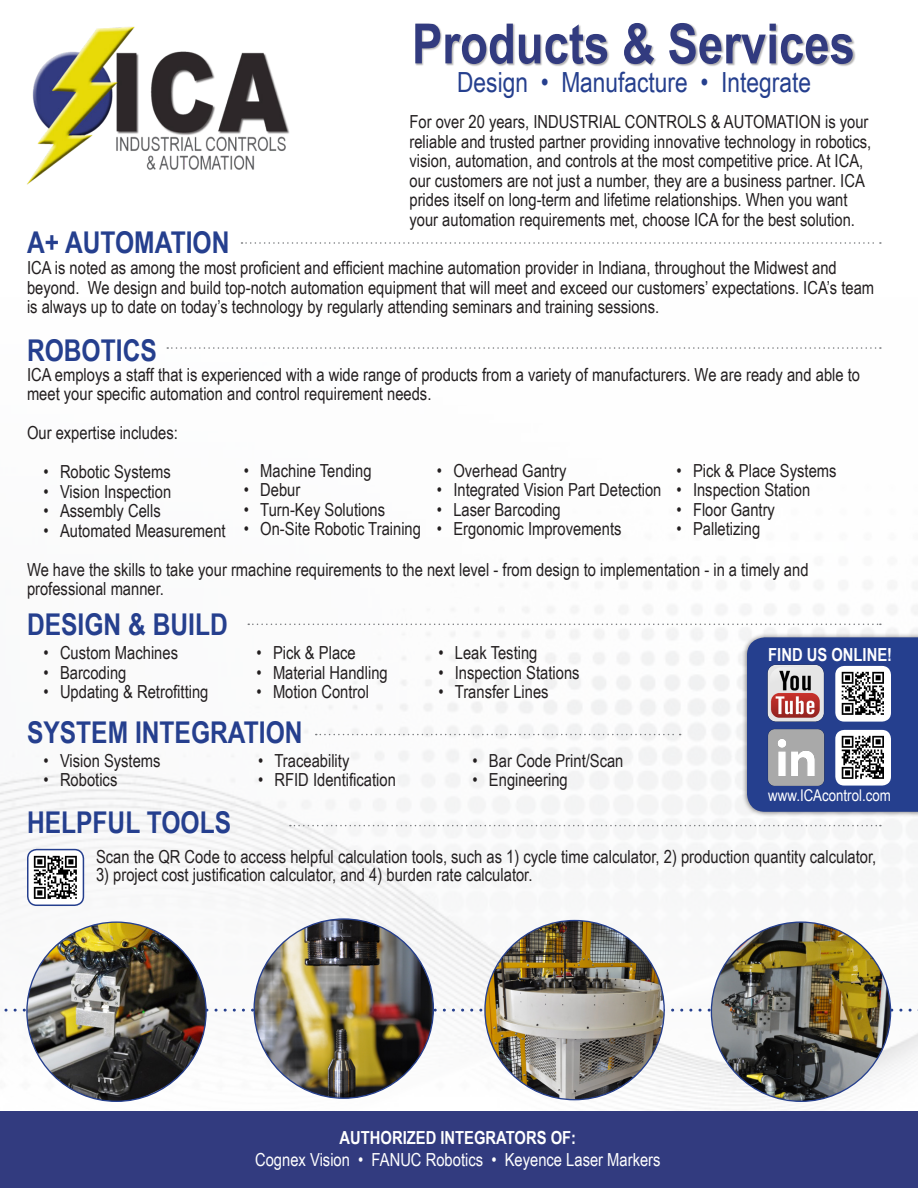
<style>
.page{position:relative;width:918px;height:1188px;background:#fff}
.page>*{position:absolute;margin:0;border:0;box-sizing:border-box;transform-origin:0 0}
.t1{font:700 55.5px "Arial Narrow";color:#323b7f}
.t2{font:700 30px "Arial Narrow";color:#253f8e}
.t3{font:27.75px "Arial Narrow";color:#253f8e}
.t4{font:18px/19.5px "Arial Narrow";color:#231f20}
.t5{font:18px "Arial Narrow";color:#fff}
.t6{font:700 18px "Arial Narrow";color:#fff}
.t7{font:16.2px "Arial Narrow";color:#fff}
</style>
<div class="page">
<img style="left:0;top:347px;width:918px;height:765px">
<img style="left:27px;top:26px;width:263px;height:159px">
<div style="left:415px;top:23px;width:441px;height:43px;background:#231f20;opacity:.35"></div>
<div style="left:0;top:1112px;width:918px;height:76px;background:#323b7f"></div>
<svg style="left:242px;top:242px;width:639px;height:2px"></svg>
<svg style="left:167px;top:347px;width:714px;height:2px"></svg>
<svg style="left:248px;top:624px;width:633px;height:1px"></svg>
<svg style="left:316px;top:734px;width:365px;height:1px"></svg>
<svg style="left:290px;top:825px;width:591px;height:1px"></svg>
<svg style="left:0;top:1009px;width:918px;height:3px"></svg>
<img style="left:27px;top:922px;width:179px;height:179px;border-radius:90px">
<img style="left:254px;top:919px;width:179px;height:179px;border-radius:90px">
<img style="left:485px;top:921px;width:179px;height:179px;border-radius:90px">
<img style="left:711px;top:922px;width:180px;height:179px;border-radius:90px">
<div style="left:742px;top:632px;width:176px;height:185px;background:#231f20;opacity:.55"></div>
<div style="left:747px;top:637px;width:171px;height:175px;background:#253f8e"></div>
<img style="left:835px;top:666px;width:56px;height:56px">
<img style="left:765px;top:663px;width:61px;height:60px">
<img style="left:835px;top:730px;width:56px;height:56px">
<img style="left:762px;top:723px;width:67px;height:63px">
<img style="left:28px;top:850px;width:55px;height:55px">
<div style="left:27px;top:849px;width:57px;height:57px;border:2px solid #253f8e;border-radius:9px"></div>
<p class="t1" style="left:412px;top:2px;width:444px">Products &amp; Services</p>
<p class="t3" style="left:457px;top:62px;width:355px">Design • Manufacture • Integrate</p>
<p class="t4" style="left:410px;top:111px;width:463px">For over 20 years, INDUSTRIAL CONTROLS &amp; AUTOMATION is your reliable and trusted partner providing innovative technology in robotics, vision, automation, and controls at the most competitive price. At ICA, our customers are not just a number, they are a business partner. ICA prides itself on long-term and lifetime relationships. When you want your automation requirements met, choose ICA for the best solution.</p>
<p class="t2" style="left:27px;top:220px;width:204px">A+ AUTOMATION</p>
<p class="t4" style="left:27px;top:258px;width:849px">ICA is noted as among the most proficient and efficient machine automation provider in Indiana, throughout the Midwest and beyond. We design and build top-notch automation equipment that will meet and exceed our customers’ expectations. ICA’s team is always up to date on today’s technology by regularly attending seminars and training sessions.</p>
<p class="t2" style="left:27px;top:328px;width:131px">ROBOTICS</p>
<p class="t4" style="left:27px;top:364px;width:835px">ICA employs a staff that is experienced with a wide range of products from a variety of manufacturers. We are ready and able to meet your specific automation and control requirement needs.</p>
<p class="t4" style="left:27px;top:422px;width:152px">Our expertise includes:</p>
<p class="t4" style="left:44px;top:461px;width:129px">• Robotic Systems</p>
<p class="t4" style="left:44px;top:481px;width:129px">• Vision Inspection</p>
<p class="t4" style="left:44px;top:500px;width:119px">• Assembly Cells</p>
<p class="t4" style="left:44px;top:520px;width:184px">• Automated Measurement</p>
<p class="t4" style="left:27px;top:559px;width:783px">We have the skills to take your rmachine requirements to the next level - from design to implementation - in a timely and professional manner.</p>
<p class="t4" style="left:437px;top:460px;width:131px">• Overhead Gantry</p>
<p class="t4" style="left:437px;top:479px;width:226px">• Integrated Vision Part Detection</p>
<p class="t4" style="left:437px;top:499px;width:125px">• Laser Barcoding</p>
<p class="t4" style="left:437px;top:518px;width:186px">• Ergonomic Improvements</p>
<p class="t4" style="left:677px;top:460px;width:162px">• Pick &amp; Place Systems</p>
<p class="t4" style="left:677px;top:479px;width:135px">• Inspection Station</p>
<p class="t4" style="left:677px;top:499px;width:100px">• Floor Gantry</p>
<p class="t4" style="left:677px;top:518px;width:85px">• Palletizing</p>
<p class="t4" style="left:244px;top:460px;width:129px">• Machine Tending</p>
<p class="t4" style="left:244px;top:479px;width:58px">• Debur</p>
<p class="t4" style="left:244px;top:499px;width:143px">• Turn-Key Solutions</p>
<p class="t4" style="left:244px;top:518px;width:179px">• On-Site Robotic Training</p>
<p class="t2" style="left:27px;top:601px;width:202px">DESIGN &amp; BUILD</p>
<p class="t4" style="left:44px;top:643px;width:136px">• Custom Machines</p>
<p class="t4" style="left:44px;top:662px;width:84px">• Barcoding</p>
<p class="t4" style="left:44px;top:682px;width:167px">• Updating &amp; Retrofitting</p>
<p class="t4" style="left:256px;top:643px;width:101px">• Pick &amp; Place</p>
<p class="t4" style="left:256px;top:662px;width:133px">• Material Handling</p>
<p class="t4" style="left:256px;top:682px;width:114px">• Motion Control</p>
<p class="t2" style="left:27px;top:710px;width:277px">SYSTEM INTEGRATION</p>
<p class="t4" style="left:44px;top:750px;width:119px">• Vision Systems</p>
<p class="t4" style="left:44px;top:770px;width:75px">• Robotics</p>
<p class="t2" style="left:27px;top:800px;width:206px">HELPFUL TOOLS</p>
<p class="t4" style="left:258px;top:750px;width:93px">• Traceability</p>
<p class="t4" style="left:258px;top:769px;width:139px">• RFID Identification</p>
<p class="t4" style="left:438px;top:643px;width:101px">• Leak Testing</p>
<p class="t4" style="left:438px;top:662px;width:143px">• Inspection Stations</p>
<p class="t4" style="left:438px;top:682px;width:112px">• Transfer Lines</p>
<p class="t4" style="left:472px;top:750px;width:153px">• Bar Code Print/Scan</p>
<p class="t4" style="left:472px;top:770px;width:97px">• Engineering</p>
<p class="t6" style="left:768px;top:641px;width:125px">FIND US ONLINE!</p>
<p class="t7" style="left:768px;top:783px;width:124px">www.ICAcontrol.com</p>
<p class="t4" style="left:96px;top:847px;width:782px">Scan the QR Code to access helpful calculation tools, such as 1) cycle time calculator, 2) production quantity calculator,</p>
<p class="t4" style="left:96px;top:865px;width:438px">3) project cost justification calculator, and 4) burden rate calculator.</p>
<p class="t6" style="left:340px;top:1125px;width:238px">AUTHORIZED INTEGRATORS OF:</p>
<p class="t5" style="left:255px;top:1147px;width:407px">Cognex Vision • FANUC Robotics • Keyence Laser Markers</p>
</div>
